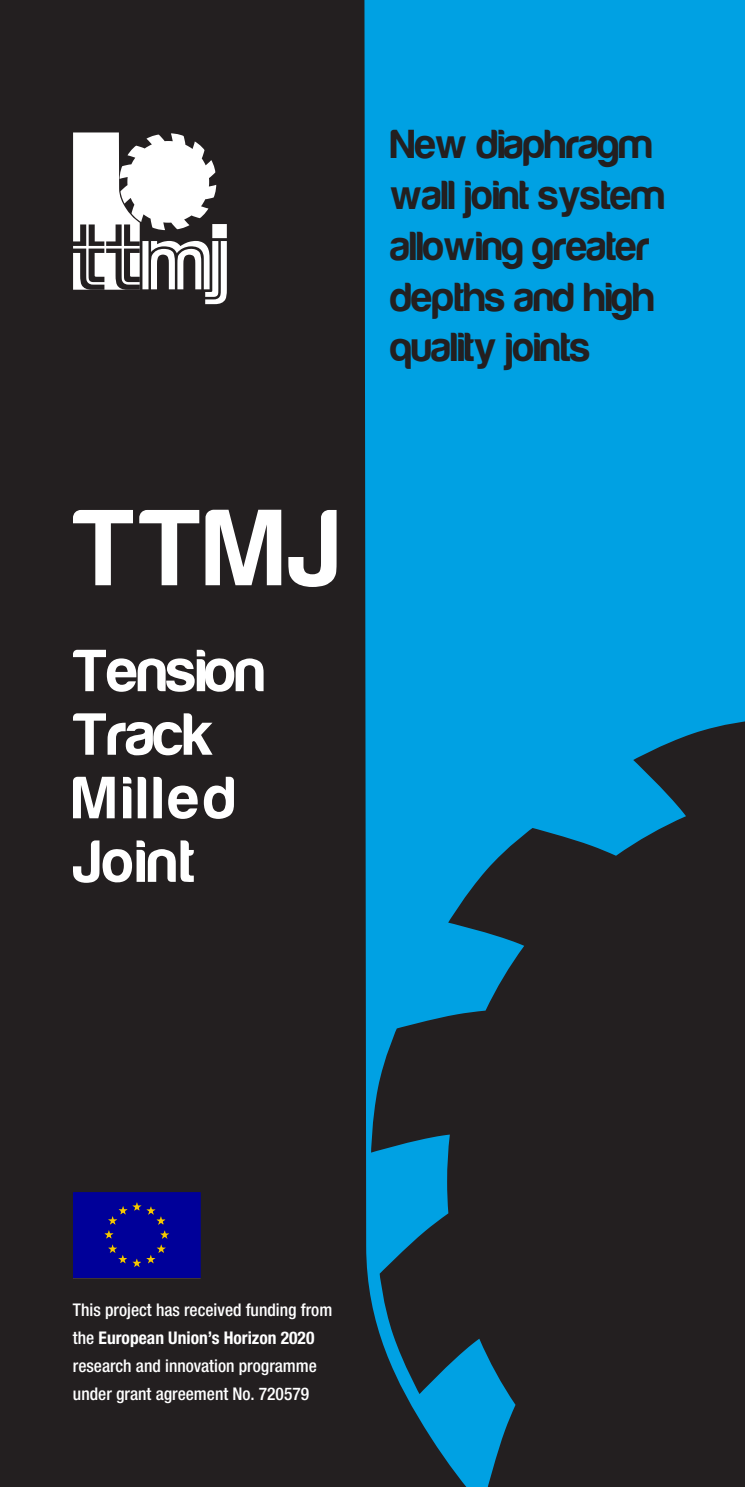
<style>
.page{position:relative;width:745px;height:1487px;background:#fff}
.page>*{position:absolute;margin:0;border:0;box-sizing:border-box;transform-origin:0 0}
.t1{font:112px "Harabara";color:#fff}
.t2{font:61.6px/63.5px "Harabara";color:#fff}
.t3{font:42px/50.8px "Harabara";color:#231f20}
.t4{font:500 condensed 17.5px/28px "Helvetica Neue";color:#fff}
.s1{font-weight:700}
</style>
<div class="page">
<div style="left:0;top:0;width:744px;height:1438px;background:#00a1e3"></div>
<div style="left:0;top:0;width:371px;height:1486px;background:#231f20"></div>
<svg style="left:371px;top:721px;width:373px;height:765px;fill:#231f20"></svg>
<svg style="left:73px;top:132px;width:154px;height:172px;background:#a9a8a8"></svg>
<div style="left:73px;top:1192px;width:128px;height:87px;background:#009"></div>
<p class="t3" style="left:390px;top:120px;width:276px">New diaphragm wall joint system allowing greater depths and high quality joints</p>
<p class="t1" style="left:73px;top:490px;width:267px">TTMJ</p>
<p class="t2" style="left:73px;top:640px;width:193px">Tension<br>Track</p>
<p class="t2" style="left:73px;top:767px;width:164px">Milled</p>
<p class="t2" style="left:73px;top:830px;width:123px">Joint</p>
<p class="t4" style="left:73px;top:1295px;width:260px">This project has received funding from the <span class="s1">European Union’s Horizon 2020 </span>research and innovation programme under grant agreement No. 720579</p>
</div>
